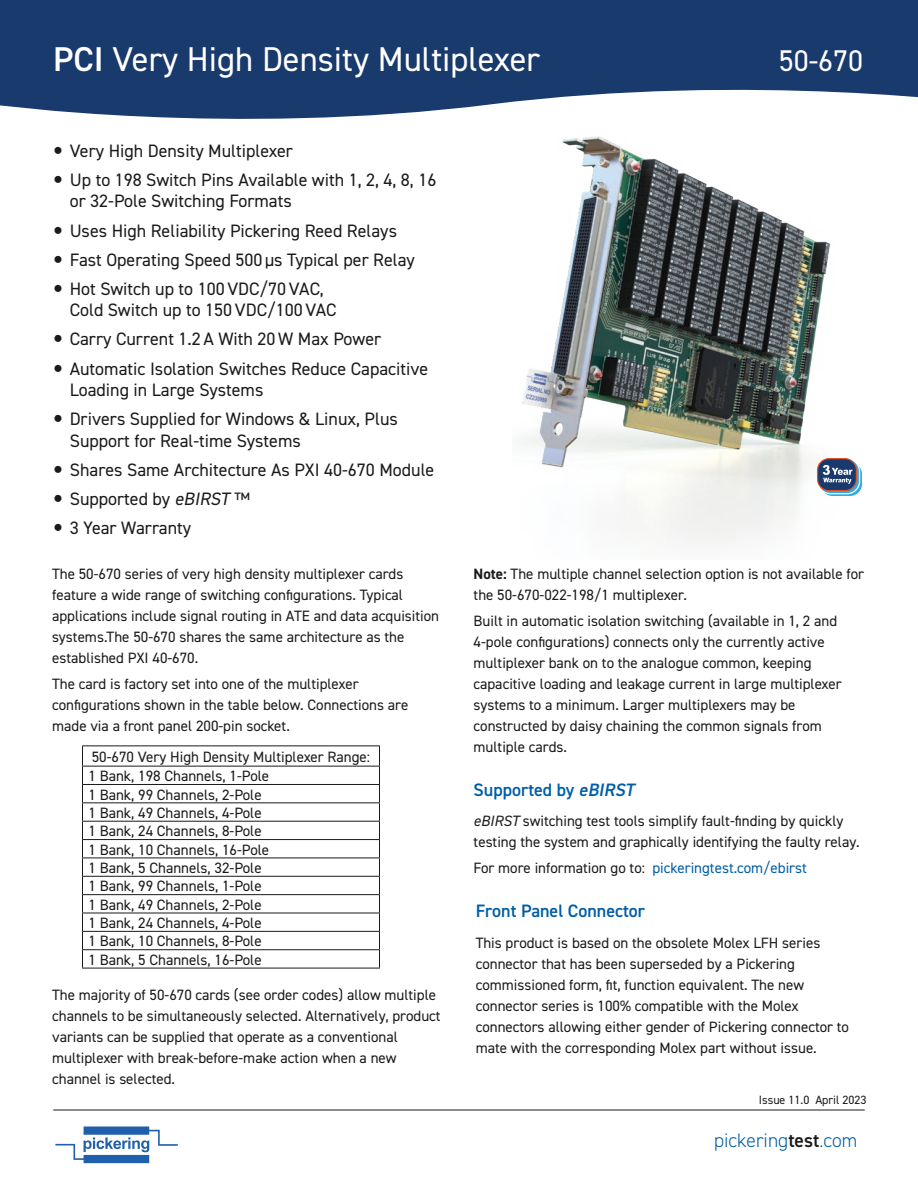
<style>
.page{position:relative;width:918px;height:1188px;background:#fff}
.page>*{position:absolute;margin:0;border:0;box-sizing:border-box;transform-origin:0 0}
.t1{font:34.5px "DIN2014";color:#fff}
.t2{font:30px "DIN2014";color:#fff}
.t3{font:300 19.5px "DIN2014";color:#015ea6}
.t4{font:18px/21.6px "DIN2014";color:#1a1a19}
.Sub-Heading{font:600 18px "DIN2014";color:#015ea6}
.Para{font:15px/21px "DIN2014";color:#1a1a19}
.Para-2{font:15px "DIN2014";color:#015ea6}
.Table_Title{font:15px "DIN2014";color:#1a1a19}
.Issue_No{font:12px "DIN2014";color:#1a1a19}
.s1{font-weight:600}
.s2{font-style:italic}
.s3{font-weight:700}
.s4{color:#1a1a19}
.s5{font-weight:600;color:#1a1a19}
</style>
<div class="page">
<hr style="left:82px;top:746px;width:298px;height:1px;background:#1a1a19">
<hr style="left:82px;top:766px;width:298px;height:1px;background:#1a1a19">
<hr style="left:82px;top:784px;width:298px;height:1px;background:#1a1a19">
<hr style="left:82px;top:802px;width:298px;height:1px;background:#1a1a19">
<hr style="left:82px;top:821px;width:298px;height:1px;background:#1a1a19">
<hr style="left:82px;top:839px;width:298px;height:1px;background:#1a1a19">
<hr style="left:82px;top:858px;width:298px;height:1px;background:#1a1a19">
<hr style="left:82px;top:876px;width:298px;height:1px;background:#1a1a19">
<hr style="left:82px;top:894px;width:298px;height:1px;background:#1a1a19">
<hr style="left:82px;top:913px;width:298px;height:1px;background:#1a1a19">
<hr style="left:82px;top:931px;width:298px;height:1px;background:#1a1a19">
<hr style="left:82px;top:949px;width:298px;height:1px;background:#1a1a19">
<svg style="left:82px;top:746px;width:1px;height:222px"></svg>
<svg style="left:379px;top:746px;width:1px;height:222px"></svg>
<hr style="left:82px;top:968px;width:298px;height:1px;background:#1a1a19">
<img style="left:521px;top:137px;width:309px;height:408px">
<svg style="left:820px;top:461px;width:43px;height:36px"></svg>
<div style="left:819px;top:461px;width:44px;height:36px;border:1px solid #fff;border-radius:13px"></div>
<svg style="left:818px;top:459px;width:42px;height:35px"></svg>
<div style="left:817px;top:459px;width:43px;height:35px;border:1px solid #fff;border-radius:12px"></div>
<div style="left:818px;top:459px;width:38px;height:32px;background:#193a6c;border-radius:12px"></div>
<div style="left:817px;top:458px;width:40px;height:33px;border:1px solid #e74f24;border-radius:12px"></div>
<svg style="left:823px;top:465px;width:30px;height:19px"></svg>
<svg style="left:0;top:80px;width:918px;height:57px"></svg>
<svg style="left:55px;top:1127px;width:123px;height:36px"></svg>
<hr style="left:53px;top:1110px;width:812px;height:1px;background:#1a1a19">
<div style="left:0;top:0;width:918px;height:80px;background:#193a6c"></div>
<h1 class="t1" style="left:53px;top:38px;width:488px"><span class="s1">PCI</span> Very High Density Multiplexer</h1>
<h2 class="t2" style="left:779px;top:42px;width:86px">50-670</h2>
<p class="t4" style="left:70px;top:139px;width:225px">Very High Density Multiplexer</p>
<p class="t4" style="left:70px;top:169px;width:368px">Up to 198 Switch Pins Available with 1, 2, 4, 8, 16 or 32-Pole Switching Formats</p>
<p class="t4" style="left:70px;top:219px;width:329px">Uses High Reliability Pickering Reed Relays</p>
<p class="t4" style="left:70px;top:248px;width:347px">Fast Operating Speed 500 µs Typical per Relay</p>
<p class="t4" style="left:70px;top:277px;width:268px">Hot Switch up to 100VDC/70VAC,<br>Cold Switch up to 150VDC/100VAC</p>
<p class="t4" style="left:70px;top:328px;width:313px">Carry Current 1.2 A With 20 W Max Power</p>
<p class="t4" style="left:70px;top:357px;width:360px">Automatic Isolation Switches Reduce Capacitive<br>Loading in Large Systems</p>
<p class="t4" style="left:70px;top:408px;width:330px">Drivers Supplied for Windows &amp; Linux, Plus<br>Support for Real-time Systems</p>
<p class="t4" style="left:70px;top:459px;width:366px">Shares Same Architecture As PXI 40-670 Module</p>
<p class="t4" style="left:70px;top:488px;width:182px">Supported by <span class="s2">eBIRST</span> ™</p>
<p class="t4" style="left:70px;top:517px;width:123px">3 Year Warranty</p>
<p class="Para" style="left:52px;top:563px;width:389px">The 50-670 series of very high density multiplexer cards feature a wide range of switching configurations. Typical applications include signal routing in ATE and data acquisition systems.The 50-670 shares the same architecture as the established PXI 40-670.</p>
<p class="Para" style="left:52px;top:673px;width:358px">The card is factory set into one of the multiplexer configurations shown in the table below. Connections are made via a front panel 200-pin socket.</p>
<p class="Table_Title" style="left:92px;top:747px;width:280px">50-670 Very High Density Multiplexer Range:</p>
<p class="Para" style="left:88px;top:765px;width:182px">1 Bank, 198 Channels, 1-Pole</p>
<p class="Para" style="left:88px;top:784px;width:175px">1 Bank, 99 Channels, 2-Pole</p>
<p class="Para" style="left:88px;top:802px;width:175px">1 Bank, 49 Channels, 4-Pole</p>
<p class="Para" style="left:88px;top:820px;width:175px">1 Bank, 24 Channels, 8-Pole</p>
<p class="Para" style="left:88px;top:839px;width:182px">1 Bank, 10 Channels, 16-Pole</p>
<p class="Para" style="left:88px;top:857px;width:175px">1 Bank, 5 Channels, 32-Pole</p>
<p class="Para" style="left:88px;top:875px;width:175px">1 Bank, 99 Channels, 1-Pole</p>
<p class="Para" style="left:88px;top:894px;width:175px">1 Bank, 49 Channels, 2-Pole</p>
<p class="Para" style="left:88px;top:912px;width:175px">1 Bank, 24 Channels, 4-Pole</p>
<p class="Para" style="left:88px;top:930px;width:175px">1 Bank, 10 Channels, 8-Pole</p>
<p class="Para" style="left:88px;top:949px;width:175px">1 Bank, 5 Channels, 16-Pole</p>
<p class="Para" style="left:52px;top:984px;width:390px">The majority of 50-670 cards (see order codes) allow multiple channels to be simultaneously selected. Alternatively, product variants can be supplied that operate as a conventional multiplexer with break-before-make action when a new channel is selected.</p>
<p class="Para" style="left:474px;top:563px;width:392px"><span class="s3">Note:</span> The multiple channel selection option is not available for the 50-670-022-198/1 multiplexer.</p>
<p class="Para" style="left:474px;top:610px;width:370px">Built in automatic isolation switching (available in 1, 2 and 4-pole configurations) connects only the currently active multiplexer bank on to the analogue common, keeping capacitive loading and leakage current in large multiplexer systems to a minimum. Larger multiplexers may be constructed by daisy chaining the common signals from multiple cards.</p>
<p class="Sub-Heading" style="left:474px;top:777px;width:166px">Supported by <span class="s2">eBIRST</span></p>
<p class="Para" style="left:474px;top:810px;width:388px"><span class="s2">eBIRST</span> switching test tools simplify fault-finding by quickly testing the system and graphically identifying the faulty relay.</p>
<p class="Para-2" style="left:474px;top:859px;width:335px"><span class="s4">For more information go to:</span> pickeringtest.com/ebirst</p>
<p class="Sub-Heading" style="left:476px;top:899px;width:171px">Front Panel Connector</p>
<p class="Para" style="left:476px;top:932px;width:375px">This product is based on the obsolete Molex LFH series connector that has been superseded by a Pickering commissioned form, fit, function equivalent. The new connector series is 100% compatible with the Molex connectors allowing either gender of Pickering connector to mate with the corresponding Molex part without issue.</p>
<p class="Issue_No" style="left:759px;top:1092px;width:109px">Issue 11.0 April 2023</p>
<h3 class="t3" style="left:714px;top:1129px;width:145px">pickering<span class="s5">test</span>.com</h3>
</div>
